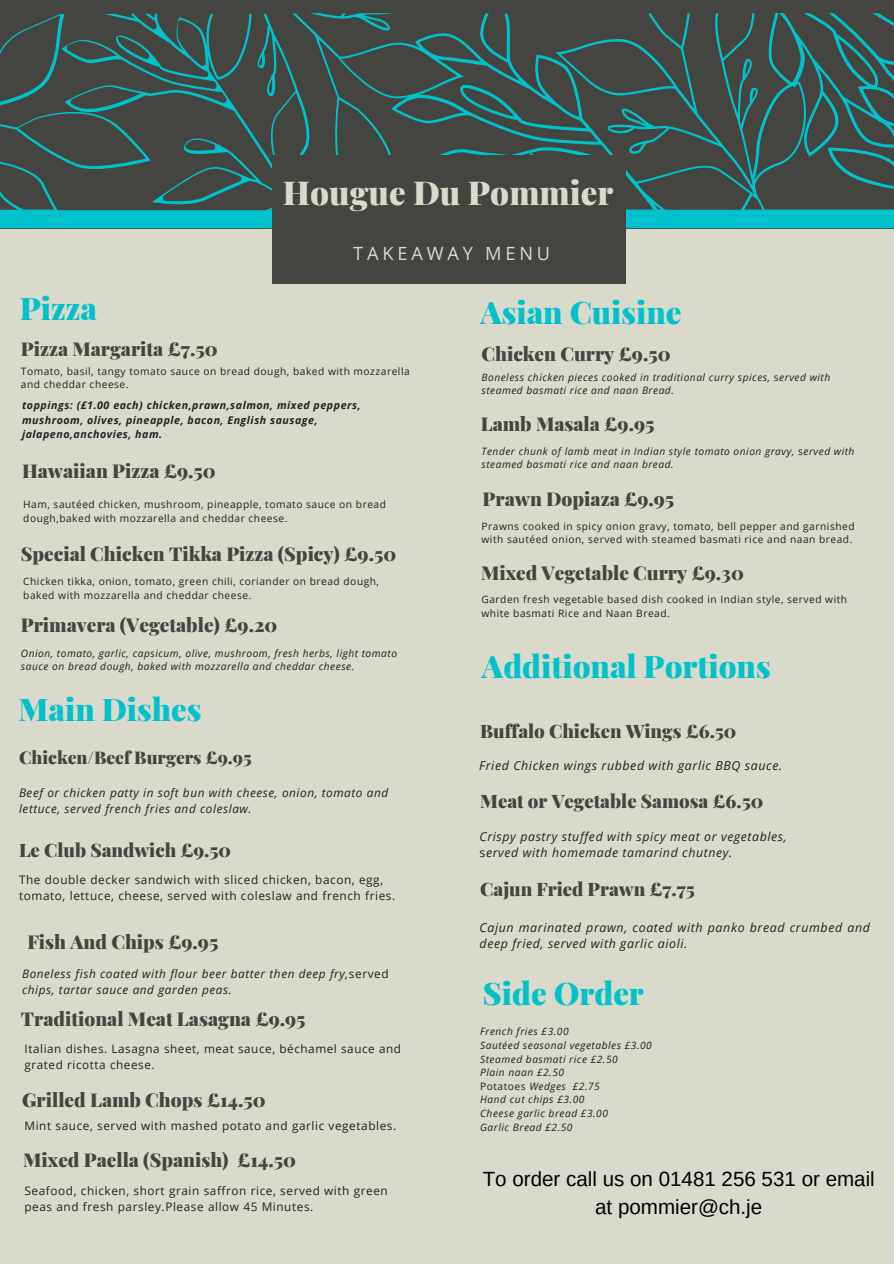
<style>
.page{position:relative;width:894px;height:1264px;background:#fff}
.page>*{position:absolute;margin:0;border:0;box-sizing:border-box;transform-origin:0 0}
.t1{font:900 33px "Playfair Display";color:#d9d9cc}
.t2{font:900 31.05px "Playfair Display";color:#00c2cb}
.t3{font:20.55px/28.2px "Arimo";color:#000;text-align:center}
.t4{font:900 19.05px "Playfair Display";color:#444440}
.t5{font:900 18.6px "Playfair Display";color:#444440}
.t6{font:18.15px "Open Sans";letter-spacing:.21em;color:#d9d9cc}
.t7{font:900 17.55px "Playfair Display";color:#444440}
.t8{font:italic 12.3px/16.4px "Open Sans";letter-spacing:.05em;color:#222}
.t9{font:11.85px "Open Sans";letter-spacing:.05em;color:#222}
.t10{font:italic 11.85px/15.6px "Open Sans";letter-spacing:.05em;color:#222}
.t11{font:11.7px/15.6px "Open Sans";letter-spacing:.05em;color:#222}
.t12{font:italic 700 10.65px/14.1px "Open Sans";letter-spacing:.05em;color:#222}
.t13{font:10.2px/13.6px "Open Sans";letter-spacing:.05em;color:#222}
.t14{font:italic 10.2px/13.6px "Open Sans";letter-spacing:.05em;color:#222}
.s1{font-style:normal}
</style>
<div class="page">
<div style="left:0;top:0;width:893px;height:1263px;background:#d9d9cc"></div>
<div style="left:0;top:0;width:893px;height:228px;background:#444440"></div>
<svg style="left:0;top:13px;width:893px;height:215px"></svg>
<svg style="left:309px;top:13px;width:83px;height:19px"></svg>
<div style="left:272px;top:155px;width:353px;height:129px;background:#444440"></div>
<p class="t1" style="left:283px;top:169px;width:332px">Hougue Du Pommier</p>
<p class="t6" style="left:353px;top:240px;width:198px">TAKEAWAY MENU</p>
<p class="t2" style="left:20px;top:286px;width:79px">Pizza</p>
<p class="t4" style="left:21px;top:335px;width:198px">Pizza Margarita £7.50</p>
<p class="t13" style="left:21px;top:364px;width:390px">Tomato, basil, tangy tomato sauce on bread dough, baked with mozzarella and cheddar cheese.</p>
<p class="t12" style="left:22px;top:398px;width:340px">toppings: (£1.00 each) chicken,prawn,salmon, mixed peppers, mushroom, olives, pineapple, bacon, English sausage, jalapeno,anchovies, ham.</p>
<p class="t4" style="left:22px;top:458px;width:195px">Hawaiian Pizza £9.50</p>
<p class="t13" style="left:23px;top:497px;width:364px">Ham, sautéed chicken, mushroom, pineapple, tomato sauce on bread dough,baked with mozzarella and cheddar cheese.</p>
<p class="t4" style="left:21px;top:540px;width:377px">Special Chicken Tikka Pizza (Spicy) £9.50</p>
<p class="t13" style="left:23px;top:574px;width:357px">Chicken tikka, onion, tomato, green chili, coriander on bread dough,</p>
<p class="t13" style="left:23px;top:588px;width:229px">baked with mozzarella and cheddar cheese.</p>
<p class="t4" style="left:21px;top:611px;width:258px">Primavera (Vegetable) £9.20</p>
<p class="t14" style="left:21px;top:646px;width:377px">Onion, tomato, garlic, capsicum, olive, mushroom, fresh herbs, light tomato sauce on bread dough, baked with mozzarella and cheddar cheese.</p>
<p class="t2" style="left:19px;top:687px;width:184px">Main Dishes</p>
<p class="t7" style="left:19px;top:744px;width:234px">Chicken/Beef Burgers £9.95</p>
<p class="t10" style="left:19px;top:784px;width:370px">Beef or chicken patty in soft bun with cheese, onion, tomato and lettuce, served french fries and coleslaw.</p>
<p class="t5" style="left:19px;top:836px;width:213px">Le Club Sandwich £9.50</p>
<p class="t9" style="left:19px;top:871px;width:365px">The double decker sandwich with sliced chicken, bacon, egg,</p>
<p class="t9" style="left:19px;top:887px;width:377px">tomato, lettuce, cheese, served with coleslaw and french fries.</p>
<p class="t4" style="left:27px;top:928px;width:192px">Fish And Chips £9.95</p>
<p class="t10" style="left:22px;top:965px;width:368px">Boneless fish coated with flour beer batter then deep fry,<span class="s1">served </span>chips, tartar sauce and garden peas.</p>
<p class="t4" style="left:21px;top:1005px;width:286px">Traditional Meat Lasagna £9.95</p>
<p class="t11" style="left:24px;top:1041px;width:378px">Italian dishes. Lasagna sheet, meat sauce, béchamel sauce and grated ricotta cheese.</p>
<p class="t4" style="left:22px;top:1086px;width:245px">Grilled Lamb Chops £14.50</p>
<p class="t9" style="left:24px;top:1117px;width:373px">Mint sauce, served with mashed potato and garlic vegetables.</p>
<p class="t4" style="left:23px;top:1146px;width:274px">Mixed Paella (Spanish) £14.50</p>
<p class="t9" style="left:24px;top:1182px;width:365px">Seafood, chicken, short grain saffron rice, served with green</p>
<p class="t9" style="left:24px;top:1197px;width:290px">peas and fresh parsley.Please allow 45 Minutes.</p>
<p class="t2" style="left:480px;top:290px;width:203px">Asian Cuisine</p>
<p class="t4" style="left:481px;top:340px;width:190px">Chicken Curry £9.50</p>
<p class="t14" style="left:481px;top:370px;width:350px">Boneless chicken pieces cooked in traditional curry spices, <span class="s1">s</span>erved with steamed basmati rice and naan Bread.</p>
<p class="t4" style="left:480px;top:410px;width:175px">Lamb Masala £9.95</p>
<p class="t14" style="left:481px;top:444px;width:374px">Tender chunk of lamb meat in Indian style tomato onion gravy, <span class="s1">s</span>erved with steamed basmati rice and naan bread.</p>
<p class="t4" style="left:482px;top:485px;width:193px">Prawn Dopiaza £9.95</p>
<p class="t13" style="left:481px;top:519px;width:374px">Prawns cooked in spicy onion gravy, tomato, bell pepper and garnished with sautéed onion, served with steamed basmati rice and naan bread.</p>
<p class="t4" style="left:481px;top:560px;width:264px">Mixed Vegetable Curry £9.30</p>
<p class="t13" style="left:481px;top:592px;width:367px">Garden fresh vegetable based dish cooked in Indian style, served with white basmati Rice and Naan Bread.</p>
<p class="t2" style="left:481px;top:644px;width:290px">Additional Portions</p>
<p class="t5" style="left:480px;top:717px;width:258px">Buffalo Chicken Wings £6.50</p>
<p class="t8" style="left:479px;top:757px;width:304px">Fried Chicken wings rubbed with garlic BBQ sauce.</p>
<p class="t5" style="left:480px;top:787px;width:284px">Meat or Vegetable Samosa £6.50</p>
<p class="t8" style="left:479px;top:827px;width:308px">Crispy pastry stuffed with spicy meat or vegetables,</p>
<p class="t8" style="left:479px;top:844px;width:254px"><span class="s1">s</span>erved with homemade tamarind chutney.</p>
<p class="t5" style="left:480px;top:876px;width:216px">Cajun Fried Prawn £7.75</p>
<p class="t8" style="left:479px;top:919px;width:392px">Cajun marinated prawn, coated with panko bread crumbed and deep fried, served with garlic aioli.</p>
<p class="t2" style="left:482px;top:971px;width:162px">Side Order</p>
<p class="t14" style="left:480px;top:1024px;width:90px">French fries £3.00</p>
<p class="t14" style="left:480px;top:1038px;width:173px">Sautéed seasonal vegetables £3.00</p>
<p class="t14" style="left:480px;top:1051px;width:139px">Steamed basmati rice £2.50</p>
<p class="t14" style="left:480px;top:1065px;width:85px">Plain naan £2.50</p>
<p class="t14" style="left:480px;top:1078px;width:121px"><span class="s1">Potatoes</span> Wedges £2.75</p>
<p class="t14" style="left:480px;top:1092px;width:106px">Hand cut chips £3.00</p>
<p class="t14" style="left:480px;top:1106px;width:129px">Cheese garlic bread £3.00</p>
<p class="t14" style="left:480px;top:1119px;width:94px">Garlic Bread £2.50</p>
<p class="t3" style="left:482px;top:1164px;width:393px">To order call us on 01481 256 531 or email at pommier@ch.je</p>
</div>
